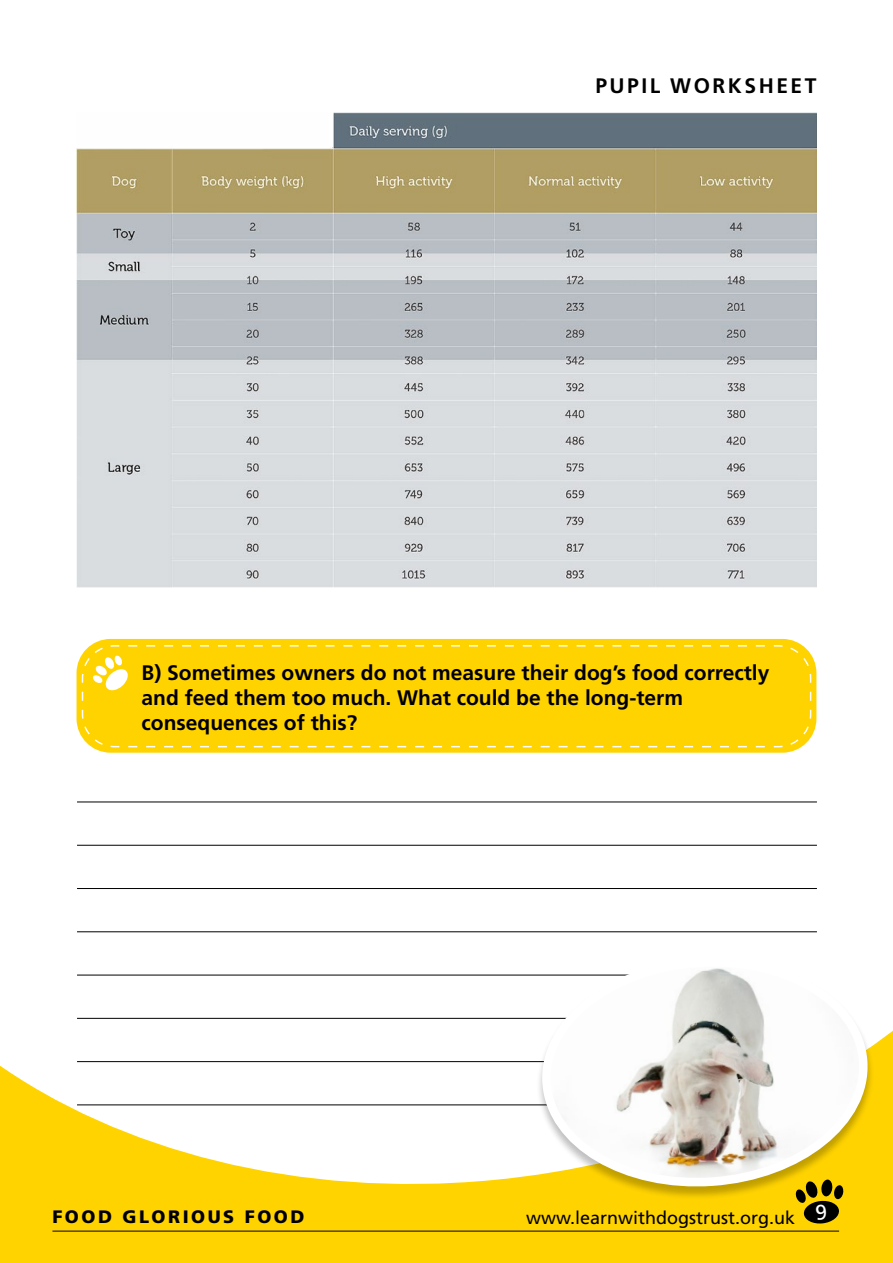
<style>
.page{position:relative;width:893px;height:1263px;background:#fff}
.page>*{position:absolute;margin:0;border:0;box-sizing:border-box;transform-origin:0 0}
.t1{font:700 21px/25.2px "Frutiger";color:#000}
.t2{font:700 21px "Frutiger";letter-spacing:.12em;color:#000}
.t3{font:18px "Frutiger";color:#000}
.t4{font:900 18px "Frutiger";letter-spacing:.14em;color:#000}
</style>
<div class="page">
<svg style="left:0;top:1030px;width:893px;height:233px;fill:#ffd300"></svg>
<hr style="left:52px;top:1231px;width:787px;height:1px;background:#000">
<img style="left:77px;top:113px;width:739px;height:475px">
<div style="left:77px;top:639px;width:739px;height:114px;background:#ffd300;border-radius:34px"></div>
<svg style="left:81px;top:644px;width:731px;height:104px"></svg>
<svg style="left:82px;top:645px;width:683px;height:60px"></svg>
<hr style="left:77px;top:801px;width:740px;height:1px;background:#000">
<hr style="left:77px;top:931px;width:740px;height:1px;background:#000">
<hr style="left:77px;top:845px;width:740px;height:1px;background:#000">
<hr style="left:77px;top:975px;width:633px;height:1px;background:#000">
<hr style="left:77px;top:1061px;width:740px;height:1px;background:#000">
<hr style="left:77px;top:888px;width:740px;height:1px;background:#000">
<hr style="left:77px;top:1018px;width:740px;height:1px;background:#000">
<hr style="left:77px;top:1104px;width:740px;height:1px;background:#000">
<div style="left:536px;top:959px;width:338px;height:241px;background:#000;opacity:.25"></div>
<svg style="left:542px;top:959px;width:325px;height:232px"></svg>
<svg style="left:795px;top:1179px;width:49px;height:45px;background:#7f6900"></svg>
<p class="t2" style="left:595px;top:73px;width:223px">PUPIL WORKSHEET</p>
<p class="t1" style="left:142px;top:660px;width:629px">B) Sometimes owners do not measure their dog’s food correctly and feed them too much. What could be the long-term consequences of this?</p>
<p class="t4" style="left:52px;top:1206px;width:253px">FOOD GLORIOUS FOOD</p>
<p class="t3" style="left:526px;top:1207px;width:271px">www.learnwithdogstrust.org.uk</p>
</div>
